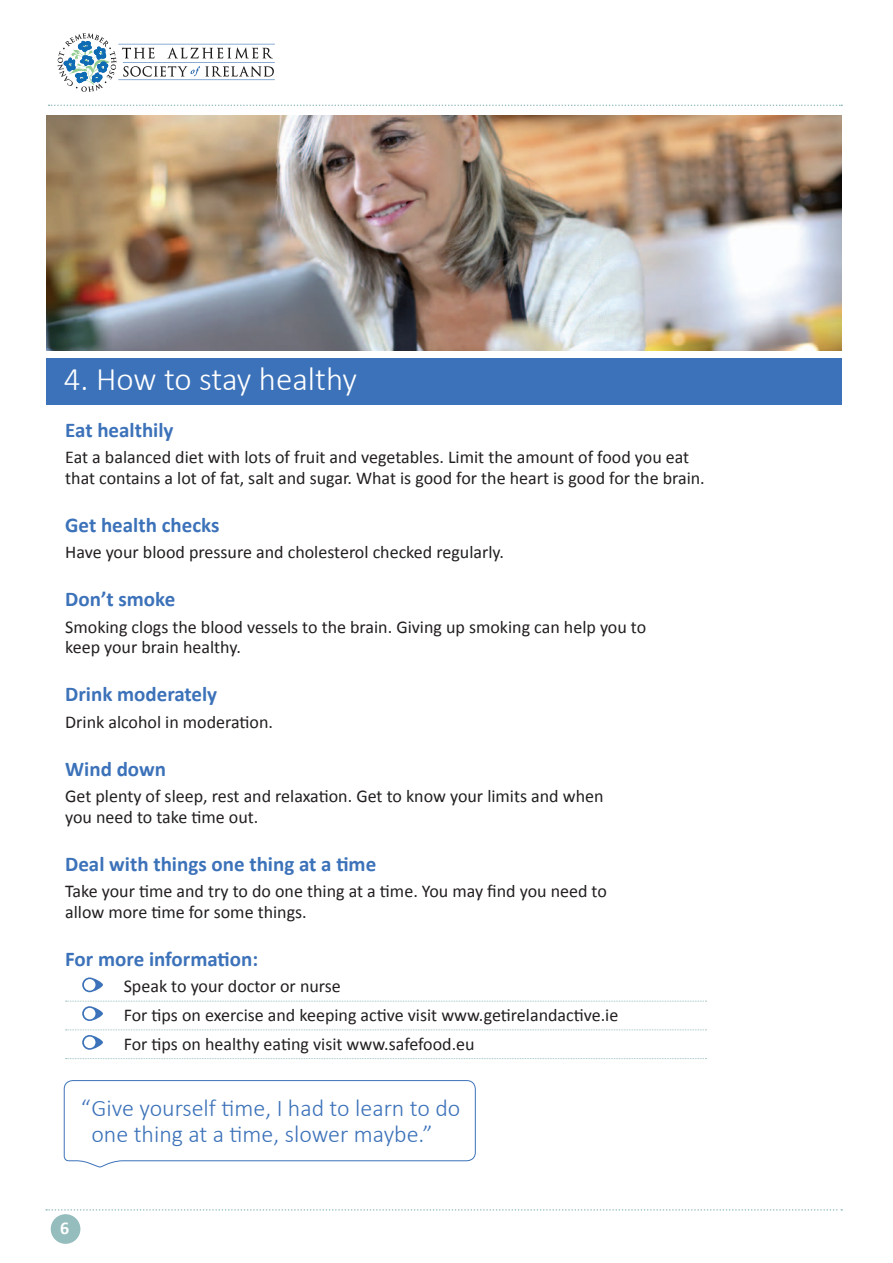
<style>
.page{position:relative;width:893px;height:1263px;background:#fff}
.page>*{position:absolute;margin:0;border:0;box-sizing:border-box;transform-origin:0 0}
.Body_Copy_Main_Headi{font:300 33px "Calibri";letter-spacing:-.005em;color:#fff}
.quote{font:300 24px/25.5px "Calibri";color:#3c72b9}
.SUB_HEADING_BOLD{font:700 21px "Calibri";color:#3c72b9}
.Body_Copy_-_Calibri{font:18px/20.2px "Calibri";color:#231f20}
.Body_Copy_Bullets_Re{font:18px "Calibri";color:#231f20}
.t1{font:700 18px "Calibri";color:#fff}
</style>
<div class="page">
<div style="left:51px;top:1214px;width:29px;height:30px;background:#95bdbe;border-radius:50%"></div>
<svg style="left:49px;top:105px;width:793px;height:1px"></svg>
<svg style="left:46px;top:1209px;width:796px;height:1px"></svg>
<svg style="left:58px;top:33px;width:217px;height:59px"></svg>
<div style="left:47px;top:358px;width:795px;height:47px;background:#3c72b9"></div>
<svg style="left:66px;top:1001px;width:640px;height:1px"></svg>
<svg style="left:66px;top:1029px;width:640px;height:1px"></svg>
<svg style="left:66px;top:1058px;width:640px;height:1px"></svg>
<svg style="left:82px;top:977px;width:21px;height:15px"></svg>
<div style="left:84px;top:979px;width:11px;height:12px;background:#fff;border-radius:50%"></div>
<svg style="left:82px;top:1006px;width:21px;height:15px"></svg>
<div style="left:84px;top:1008px;width:11px;height:11px;background:#fff;border-radius:50%"></div>
<svg style="left:82px;top:1035px;width:21px;height:15px"></svg>
<div style="left:84px;top:1036px;width:11px;height:12px;background:#fff;border-radius:50%"></div>
<img style="left:47px;top:116px;width:795px;height:235px">
<svg style="left:63px;top:1080px;width:413px;height:88px"></svg>
<p class="Body_Copy_Main_Headi" style="left:64px;top:359px;width:295px">4. How to stay healthy</p>
<p class="SUB_HEADING_BOLD" style="left:65px;top:416px;width:110px">Eat healthily</p>
<p class="Body_Copy_-_Calibri" style="left:65px;top:447px;width:641px">Eat a balanced diet with lots of fruit and vegetables. Limit the amount of food you eat that contains a lot of fat, salt and sugar. What is good for the heart is good for the brain.</p>
<p class="SUB_HEADING_BOLD" style="left:65px;top:511px;width:156px">Get health checks</p>
<p class="Body_Copy_-_Calibri" style="left:65px;top:542px;width:440px">Have your blood pressure and cholesterol checked regularly.</p>
<p class="SUB_HEADING_BOLD" style="left:65px;top:586px;width:112px">Don’t smoke</p>
<p class="Body_Copy_-_Calibri" style="left:65px;top:617px;width:583px">Smoking clogs the blood vessels to the brain. Giving up smoking can help you to keep your brain healthy.</p>
<p class="SUB_HEADING_BOLD" style="left:65px;top:681px;width:154px">Drink moderately</p>
<p class="Body_Copy_-_Calibri" style="left:65px;top:712px;width:209px">Drink alcohol in moderation.</p>
<p class="SUB_HEADING_BOLD" style="left:65px;top:755px;width:102px">Wind down</p>
<p class="Body_Copy_-_Calibri" style="left:65px;top:786px;width:540px">Get plenty of sleep, rest and relaxation. Get to know your limits and when you need to take time out.</p>
<p class="SUB_HEADING_BOLD" style="left:65px;top:850px;width:313px">Deal with things one thing at a time</p>
<p class="Body_Copy_-_Calibri" style="left:65px;top:881px;width:543px">Take your time and try to do one thing at a time. You may find you need to allow more time for some things.</p>
<p class="SUB_HEADING_BOLD" style="left:65px;top:945px;width:195px">For more information:</p>
<p class="Body_Copy_Bullets_Re" style="left:124px;top:975px;width:219px">Speak to your doctor or nurse</p>
<p class="Body_Copy_Bullets_Re" style="left:124px;top:1004px;width:496px">For tips on exercise and keeping active visit www.getirelandactive.ie</p>
<p class="Body_Copy_Bullets_Re" style="left:124px;top:1032px;width:352px">For tips on healthy eating visit www.safefood.eu</p>
<p class="quote" style="left:91px;top:1094px;width:370px;text-indent:-11px">“Give yourself time, I had to learn to do one thing at a time, slower maybe.”</p>
<p class="t1" style="left:60px;top:1216px;width:11px">6</p>
</div>
